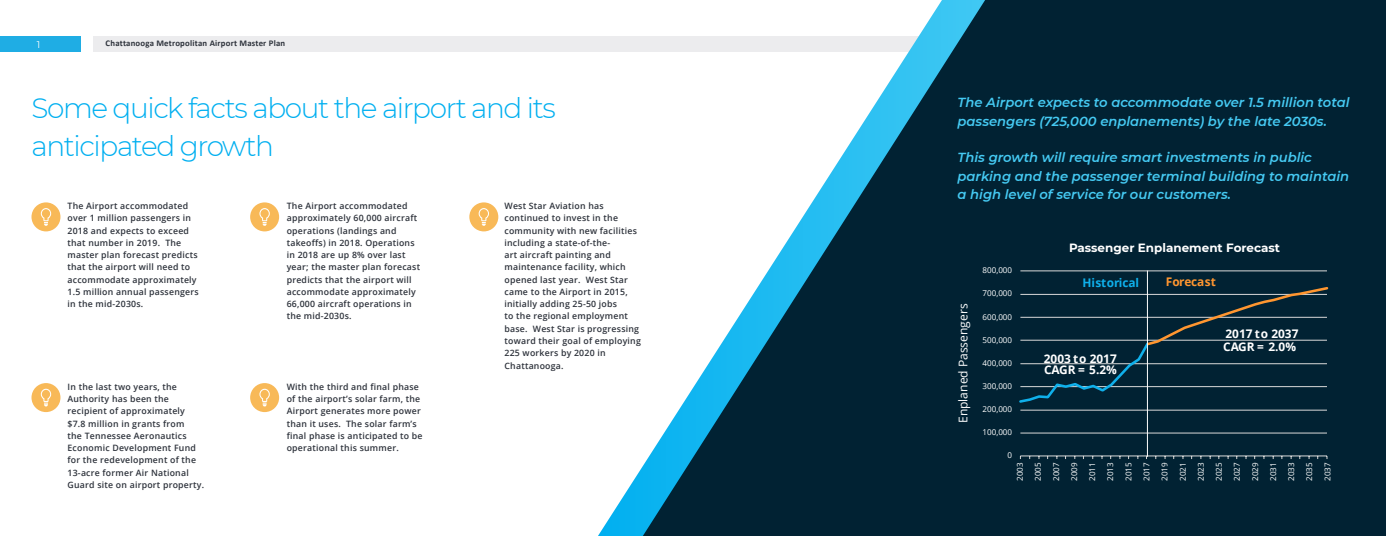
<style>
.page{position:relative;width:1386px;height:536px;background:#fff}
.page>*{position:absolute;margin:0;border:0;box-sizing:border-box;transform-origin:0 0}
.T4{font:300 28px/37.6px "Montserrat";letter-spacing:-.05em;color:#00aff0}
.T4-2{font:italic 600 13.12px/18.4px "Montserrat";color:#45caf3}
.t1{font:11.99px "Open Sans";color:#fff}
.t2{font:700 11.9px/11.7px "Open Sans";color:#fff}
.T4-3{font:700 11.9px "Montserrat";color:#fff}
.t3{font:700 11.9px "Open Sans";color:#0fb0eb}
.t4{font:700 11.9px "Open Sans";color:#ff9630}
.t5{font:9.62px "Montserrat";color:#fff}
.t6{font:600 8.75px/12.2px "Open Sans";letter-spacing:.025em;color:#2d323b}
.t7{font:700 8.75px "Calibri";letter-spacing:.025em;color:#2d323b}
.t8{font:8.05px "Open Sans";color:#fff}
</style>
<div class="page">
<div style="left:93px;top:36px;width:600px;height:16px;background:#ececee"></div>
<div style="left:0;top:36px;width:80px;height:16px;background:#1fade4"></div>
<div style="left:985px;top:0;width:401px;height:536px;background:#012233"></div>
<svg style="left:598px;top:0;width:387px;height:536px"></svg>
<hr style="left:1020px;top:432px;width:307px;height:1px;background:#d9d9d9">
<hr style="left:1020px;top:410px;width:307px;height:1px;background:#d9d9d9">
<hr style="left:1020px;top:270px;width:307px;height:1px;background:#d9d9d9">
<hr style="left:1020px;top:455px;width:307px;height:1px;background:#d9d9d9">
<svg style="left:1017px;top:285px;width:313px;height:119px"></svg>
<hr style="left:1147px;top:270px;width:1px;height:186px;background:#fff">
<div style="left:32px;top:202px;width:28px;height:29px;background:#f8b958;border-radius:50%"></div>
<svg style="left:41px;top:208px;width:10px;height:18px"></svg>
<div style="left:32px;top:383px;width:28px;height:29px;background:#f8b958;border-radius:50%"></div>
<svg style="left:41px;top:388px;width:10px;height:18px"></svg>
<div style="left:250px;top:202px;width:29px;height:29px;background:#f8b958;border-radius:50%"></div>
<svg style="left:259px;top:208px;width:11px;height:18px"></svg>
<div style="left:250px;top:383px;width:29px;height:29px;background:#f8b958;border-radius:50%"></div>
<svg style="left:259px;top:388px;width:11px;height:18px"></svg>
<div style="left:469px;top:202px;width:29px;height:29px;background:#f8b958;border-radius:50%"></div>
<svg style="left:479px;top:208px;width:10px;height:18px"></svg>
<p class="t5" style="left:37px;top:38px;width:5px">1</p>
<p class="t7" style="left:106px;top:38px;width:181px">Chattanooga Metropolitan Airport Master Plan</p>
<p class="T4" style="left:32px;top:88px;width:526px">Some quick facts about the airport and its anticipated growth</p>
<p class="T4-2" style="left:958px;top:93px;width:393px">The Airport expects to accommodate over 1.5 million total passengers (725,000 enplanements) by the late 2030s.</p>
<p class="T4-2" style="left:958px;top:148px;width:393px">This growth will require smart investments in public parking and the passenger terminal building to maintain a high level of service for our customers.</p>
<p class="t6" style="left:68px;top:199px;width:133px">The Airport accommodated over 1 million passengers in<br>2018 and expects to exceed that number in 2019. The master plan forecast predicts that the airport will need to accommodate approximately<br>1.5 million annual passengers in the mid-2030s.</p>
<p class="t6" style="left:287px;top:199px;width:135px">The Airport accommodated approximately 60,000 aircraft operations (landings and takeoffs) in 2018. Operations in 2018 are up 8% over last year; the master plan forecast predicts that the airport will accommodate approximately<br>66,000 aircraft operations in the mid-2030s.</p>
<p class="t6" style="left:505px;top:199px;width:138px">West Star Aviation has continued to invest in the community with new facilities including a state-of-the-<br>art aircraft painting and maintenance facility, which opened last year. West Star came to the Airport in 2015, initially adding 25-50 jobs<br>to the regional employment base. West Star is progressing toward their goal of employing<br>225 workers by 2020 in<br>Chattanooga.</p>
<p class="T4-3" style="left:1069px;top:239px;width:213px">Passenger Enplanement Forecast</p>
<h3 class="t3" style="left:1082px;top:274px;width:58px">Historical</h3>
<h3 class="t4" style="left:1166px;top:273px;width:52px">Forecast</h3>
<p class="t8" style="left:983px;top:265px;width:31px">800,000</p>
<p class="t8" style="left:983px;top:288px;width:31px">700,000</p>
<h3 class="t1" style="left:955px;top:423px;width:121px;rotate:-90deg">Enplaned Passengers</h3>
<p class="t8" style="left:983px;top:311px;width:31px">600,000</p>
<h3 class="t2" style="left:1223px;top:327px;width:77px;line-height:12.3px">2017 to 2037<br>CAGR = 2.0%</h3>
<p class="t8" style="left:983px;top:334px;width:31px">500,000</p>
<h3 class="t2" style="left:1044px;top:352px;width:75px">2003 to 2017<br>CAGR = 5.2%</h3>
<p class="t8" style="left:983px;top:357px;width:31px">400,000</p>
<p class="t8" style="left:983px;top:380px;width:31px">300,000</p>
<p class="t6" style="left:287px;top:380px;width:137px">With the third and final phase of the airport’s solar farm, the<br>Airport generates more power than it uses. The solar farm’s final phase is anticipated to be operational this summer.</p>
<p class="t6" style="left:68px;top:380px;width:138px">In the last two years, the<br>Authority has been the recipient of approximately $7.8 million in grants from<br>the Tennessee Aeronautics<br>Economic Development Fund for the redevelopment of the<br>13-acre former Air National<br>Guard site on airport property.</p>
<p class="t8" style="left:983px;top:403px;width:31px">200,000</p>
<p class="t8" style="left:983px;top:426px;width:31px">100,000</p>
<p class="t8" style="left:1008px;top:449px;width:6px">0</p>
<p class="t8" style="left:1014px;top:480px;width:20px;rotate:-90deg">2003</p>
<p class="t8" style="left:1033px;top:480px;width:20px;rotate:-90deg">2005</p>
<p class="t8" style="left:1051px;top:480px;width:20px;rotate:-90deg">2007</p>
<p class="t8" style="left:1069px;top:480px;width:20px;rotate:-90deg">2009</p>
<p class="t8" style="left:1087px;top:480px;width:20px;rotate:-90deg">2011</p>
<p class="t8" style="left:1105px;top:480px;width:20px;rotate:-90deg">2013</p>
<p class="t8" style="left:1123px;top:480px;width:20px;rotate:-90deg">2015</p>
<p class="t8" style="left:1141px;top:480px;width:20px;rotate:-90deg">2017</p>
<p class="t8" style="left:1159px;top:480px;width:20px;rotate:-90deg">2019</p>
<p class="t8" style="left:1177px;top:480px;width:20px;rotate:-90deg">2021</p>
<p class="t8" style="left:1195px;top:480px;width:20px;rotate:-90deg">2023</p>
<p class="t8" style="left:1213px;top:480px;width:20px;rotate:-90deg">2025</p>
<p class="t8" style="left:1232px;top:480px;width:20px;rotate:-90deg">2027</p>
<p class="t8" style="left:1250px;top:480px;width:20px;rotate:-90deg">2029</p>
<p class="t8" style="left:1268px;top:480px;width:20px;rotate:-90deg">2031</p>
<p class="t8" style="left:1286px;top:480px;width:20px;rotate:-90deg">2033</p>
<p class="t8" style="left:1304px;top:480px;width:20px;rotate:-90deg">2035</p>
<p class="t8" style="left:1322px;top:480px;width:20px;rotate:-90deg">2037</p>
</div>
